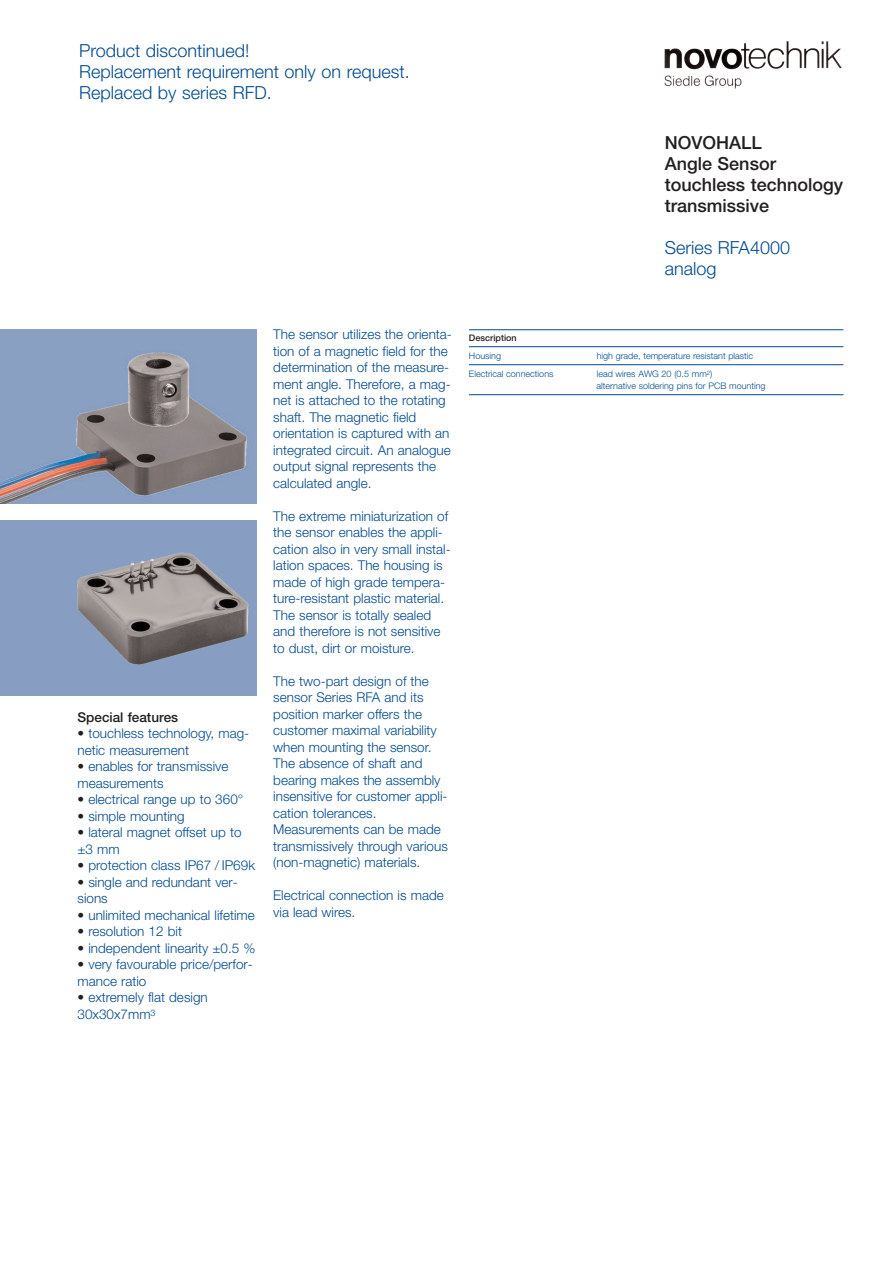
<style>
.page{position:relative;width:886px;height:1263px;background:#fff}
.page>*{position:absolute;margin:0;border:0;box-sizing:border-box;transform-origin:0 0}
.t1{font:300 18px/21px "Helvetica Neue";color:#004a8d}
.t2{font:500 18px/21px "Helvetica Neue";color:#231f20}
.t3{font:300 13.5px/16.5px "Helvetica Neue";color:#004a8d}
.t4{font:500 13.5px "Helvetica Neue";color:#231f20}
.t5{font:300 9px/12px "Helvetica Neue";color:#004a8d}
.t6{font:500 9px "Helvetica Neue";color:#231f20}
.s1{color:#231f20}
</style>
<div class="page">
<img style="left:664px;top:41px;width:178px;height:48px">
<hr style="left:469px;top:329px;width:374px;height:1px;background:#004a8d">
<hr style="left:469px;top:346px;width:374px;height:1px;background:#004a8d">
<hr style="left:469px;top:364px;width:374px;height:1px;background:#004a8d">
<hr style="left:469px;top:394px;width:374px;height:1px;background:#004a8d">
<img style="left:0;top:521px;width:256px;height:174px">
<img style="left:0;top:330px;width:256px;height:174px">
<h1 class="t1" style="left:79px;top:40px;width:332px">Product discontinued!<br>Replacement requirement only on request.<br>Replaced by series RFD.</h1>
<h1 class="t2" style="left:664px;top:134px;width:180px">NOVOHALL<br>Angle Sensor touchless technology transmissive</h1>
<h1 class="t1" style="left:664px;top:237px;width:127px">Series RFA4000 analog</h1>
<p class="t4" style="left:77px;top:712px;width:102px">Special features</p>
<p class="t3" style="left:77px;top:725px;width:173px"><span class="s1">•</span> touchless technology, mag&shy;netic measurement</p>
<p class="t3" style="left:77px;top:758px;width:152px"><span class="s1">•</span> enables for transmissive measurements</p>
<p class="t3" style="left:77px;top:791px;width:167px"><span class="s1">•</span> electrical range up to 360°</p>
<p class="t3" style="left:77px;top:808px;width:108px"><span class="s1">•</span> simple mounting</p>
<p class="t3" style="left:77px;top:824px;width:165px"><span class="s1">•</span> lateral magnet offset up to ±3 mm</p>
<p class="t3" style="left:77px;top:857px;width:179px"><span class="s1">•</span> protection class IP67 / IP69k</p>
<p class="t3" style="left:77px;top:874px;width:162px"><span class="s1">•</span> single and redundant ver&shy;sions</p>
<p class="t3" style="left:77px;top:907px;width:179px"><span class="s1">•</span> unlimited mechanical lifetime</p>
<p class="t3" style="left:77px;top:923px;width:106px"><span class="s1">•</span> resolution 12 bit</p>
<p class="t3" style="left:77px;top:940px;width:179px"><span class="s1">•</span> independent linearity ±0.5 %</p>
<p class="t3" style="left:77px;top:956px;width:177px"><span class="s1">•</span> very favourable price/perfor&shy;mance ratio</p>
<p class="t3" style="left:77px;top:989px;width:132px"><span class="s1">•</span> extremely flat design<br>30x30x7mm<sup>3</sup></p>
<p class="t3" style="left:273px;top:326px;width:180px">The sensor utilizes the orienta&shy;tion of a magnetic field for the determination of the measure&shy;ment angle. Therefore, a mag&shy;net is attached to the rotating shaft. The magnetic field orientation is captured with an integrated circuit. An analogue output signal represents the calculated angle.</p>
<p class="t3" style="left:273px;top:507px;width:179px">The extreme miniaturization of the sensor enables the appli&shy;cation also in very small instal&shy;lation spaces. The housing is made of high grade tempera&shy;ture-resistant plastic material.<br>The sensor is totally sealed and therefore is not sensitive to dust, dirt or moisture.</p>
<p class="t3" style="left:273px;top:672px;width:176px">The two-part design of the sensor Series RFA and its position marker offers the customer maximal variability when mounting the sensor.<br>The absence of shaft and bearing makes the assembly insensitive for customer appli&shy;cation tolerances.<br>Measurements can be made transmissively through various (non-magnetic) materials.</p>
<p class="t3" style="left:273px;top:887px;width:172px">Electrical connection is made via lead wires.</p>
<p class="t6" style="left:469px;top:335px;width:49px">Description</p>
<p class="t5" style="left:469px;top:350px;width:34px">Housing</p>
<p class="t5" style="left:596px;top:350px;width:158px">high grade, temperature resistant plastic</p>
<p class="t5" style="left:469px;top:368px;width:86px">Electrical connections</p>
<p class="t5" style="left:596px;top:368px;width:170px">lead wires AWG 20 (0.5 mm<sup>2</sup>)<br>alternative soldering pins for PCB mounting</p>
</div>
